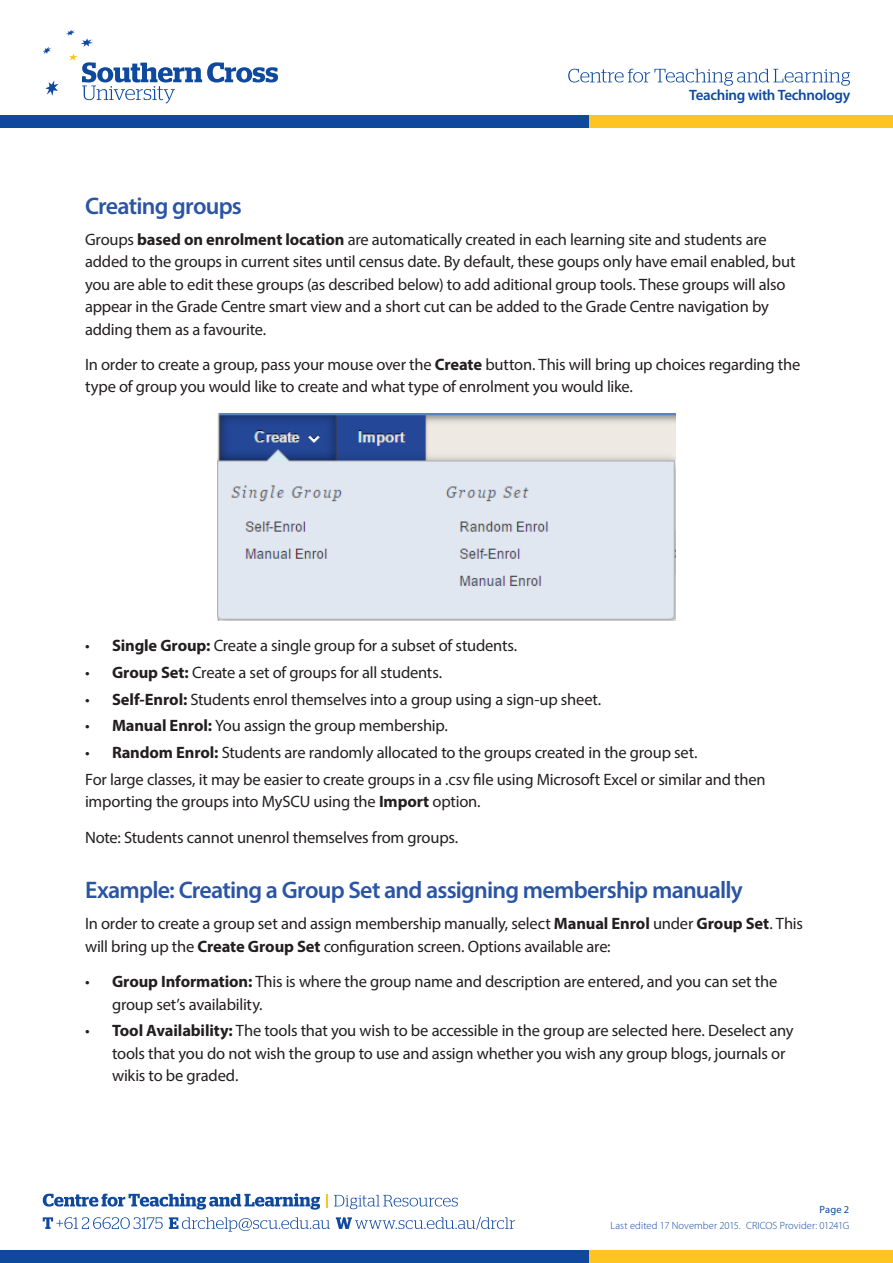
<style>
.page{position:relative;width:893px;height:1263px;background:#fff}
.page>*{position:absolute;margin:0;border:0;box-sizing:border-box;transform-origin:0 0}
.CTL_Heading_2{font:600 24px "Myriad Pro";letter-spacing:-.035em;color:#2b55a4}
.CTL_Body{font:16.5px/22.5px "Myriad Pro";letter-spacing:-.015em;color:#231f20}
.t1{font:600 15px "Myriad Pro";letter-spacing:-.025em;color:#0f499d}
.t2{font:300 10.5px "Myriad Pro";letter-spacing:.005em;color:#0f499d}
.t3{font:10.5px "Myriad Pro";color:#0f499d}
.s1{font-weight:700}
</style>
<div class="page">
<div style="left:0;top:1250px;width:589px;height:13px;background:#0f499d"></div>
<div style="left:589px;top:1250px;width:304px;height:13px;background:#fec422"></div>
<div style="left:0;top:115px;width:589px;height:13px;background:#0f499d"></div>
<div style="left:589px;top:115px;width:304px;height:13px;background:#fec422"></div>
<svg style="left:66px;top:30px;width:9px;height:6px"></svg>
<svg style="left:45px;top:80px;width:14px;height:16px"></svg>
<svg style="left:43px;top:47px;width:8px;height:7px"></svg>
<svg style="left:81px;top:38px;width:12px;height:9px"></svg>
<svg style="left:69px;top:53px;width:209px;height:50px"></svg>
<svg style="left:43px;top:1193px;width:277px;height:16px"></svg>
<svg style="left:326px;top:1194px;width:2px;height:13px"></svg>
<svg style="left:334px;top:1195px;width:124px;height:14px"></svg>
<svg style="left:43px;top:1217px;width:120px;height:12px"></svg>
<svg style="left:169px;top:1217px;width:161px;height:14px"></svg>
<svg style="left:336px;top:1217px;width:179px;height:13px"></svg>
<svg style="left:568px;top:69px;width:282px;height:17px"></svg>
<img style="left:217px;top:413px;width:458px;height:207px">
<p class="t1" style="left:689px;top:85px;width:163px">Teaching with Technology</p>
<p class="CTL_Heading_2" style="left:85px;top:190px;width:158px">Creating groups</p>
<p class="CTL_Body" style="left:85px;top:228px;width:712px">Groups <span class="s1">based on enrolment location</span> are automatically created in each learning site and students are added to the groups in current sites until census date. By default, these goups only have email enabled, but you are able to edit these groups (as described below) to add aditional group tools. These groups will also appear in the Grade Centre smart view and a short cut can be added to the Grade Centre navigation by adding them as a favourite.</p>
<p class="CTL_Body" style="left:85px;top:353px;width:717px">In order to create a group, pass your mouse over the <span class="s1">Create</span> button. This will bring up choices regarding the type of group you would like to create and what type of enrolment you would like.</p>
<p class="CTL_Body" style="left:85px;top:634px;width:434px">• <span class="s1">Single Group:</span> Create a single group for a subset of students.</p>
<p class="CTL_Body" style="left:85px;top:661px;width:359px">• <span class="s1">Group Set:</span> Create a set of groups for all students.</p>
<p class="CTL_Body" style="left:85px;top:687px;width:518px">• <span class="s1">Self-Enrol:</span> Students enrol themselves into a group using a sign-up sheet.</p>
<p class="CTL_Body" style="left:85px;top:714px;width:364px">• <span class="s1">Manual Enrol:</span> You assign the group membership.</p>
<p class="CTL_Body" style="left:85px;top:741px;width:614px">• <span class="s1">Random Enrol:</span> Students are randomly allocated to the groups created in the group set.</p>
<p class="CTL_Body" style="left:85px;top:768px;width:682px">For large classes, it may be easier to create groups in a .csv file using Microsoft Excel or similar and then importing the groups into MySCU using the <span class="s1">Import</span> option.</p>
<p class="CTL_Body" style="left:85px;top:825px;width:375px">Note: Students cannot unenrol themselves from groups.</p>
<p class="CTL_Heading_2" style="left:85px;top:875px;width:659px">Example: Creating a Group Set and assigning membership manually</p>
<p class="CTL_Body" style="left:85px;top:912px;width:719px">In order to create a group set and assign membership manually, select <span class="s1">Manual Enrol</span> under <span class="s1">Group Set</span>. This will bring up the <span class="s1">Create Group Set</span> configuration screen. Options available are:</p>
<p class="CTL_Body" style="left:112px;top:970px;width:667px;text-indent:-27px">• <span class="s1">Group Information:</span> This is where the group name and description are entered, and you can set the group set’s availability.</p>
<p class="CTL_Body" style="left:112px;top:1019px;width:683px;text-indent:-27px">• <span class="s1">Tool Availability:</span> The tools that you wish to be accessible in the group are selected here. Deselect any tools that you do not wish the group to use and assign whether you wish any group blogs, journals or wikis to be graded.</p>
<p class="t3" style="left:819px;top:1203px;width:31px">Page 2</p>
<p class="t2" style="left:610px;top:1220px;width:240px">Last edited 17 November 2015. CRICOS Provider: 01241G</p>
</div>
